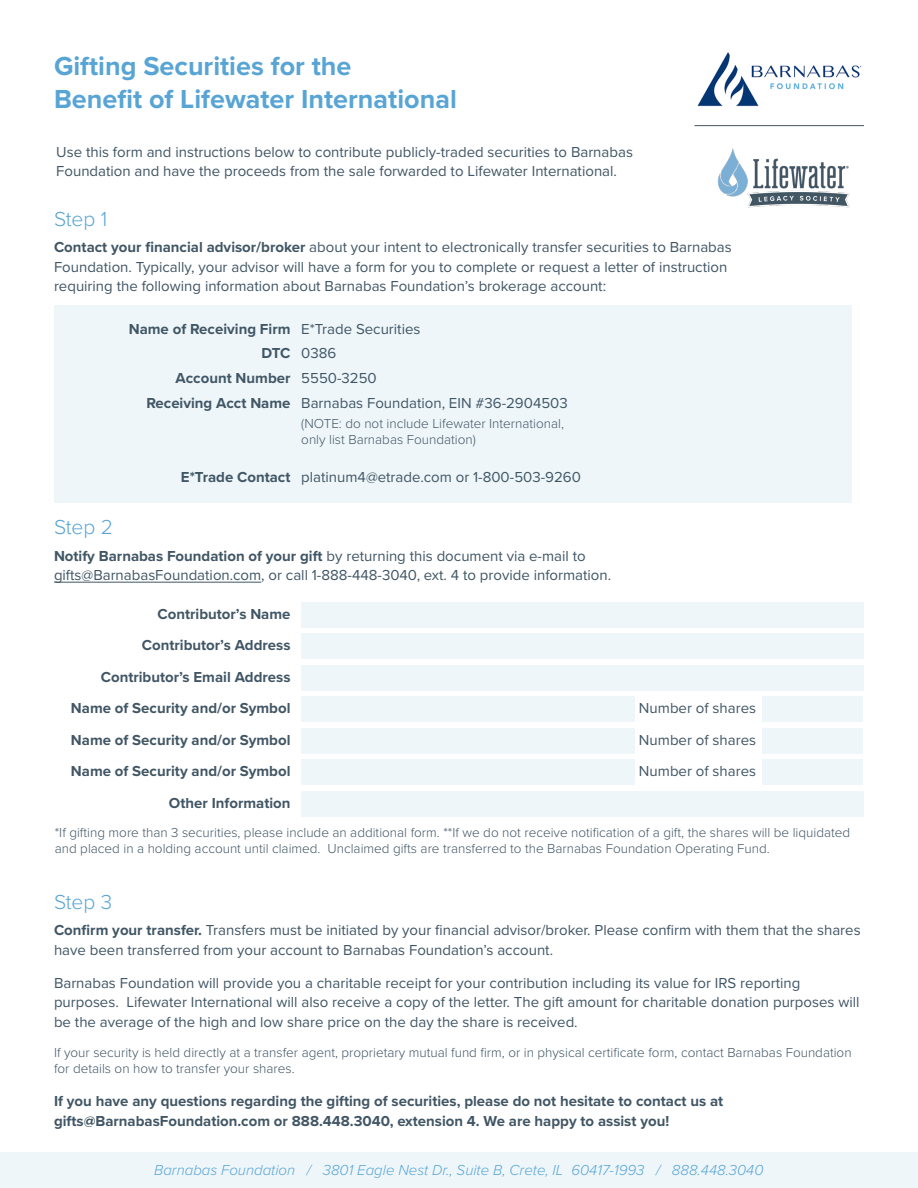
<style>
.page{position:relative;width:918px;height:1188px;background:#fff}
.page>*{position:absolute;margin:0;border:0;box-sizing:border-box;transform-origin:0 0}
.t1{font:700 27px/32.4px "Proxima Nova";color:#58a5d5}
.t2{font:300 21px "Proxima Nova";color:#58a5d5}
.t3{font:15px/19.5px "Proxima Nova";color:#415665}
.t4{font:700 15px/19.5px "Proxima Nova";color:#415665}
.t5{font:italic 300 15px "Proxima Nova";color:#58a5d5}
.t6{font:300 13.5px/16.5px "Proxima Nova";color:#415665}
.s1{font-weight:700}
</style>
<div class="page">
<img style="left:697px;top:52px;width:165px;height:54px">
<img style="left:717px;top:148px;width:133px;height:60px">
<div style="left:0;top:1152px;width:918px;height:36px;background:#eef6fa"></div>
<div style="left:55px;top:305px;width:797px;height:198px;background:#eef6fa"></div>
<hr style="left:694px;top:125px;width:170px;height:1px;background:#435664">
<hr style="left:54px;top:582px;width:207px;height:1px;background:#415665">
<div style="left:301px;top:791px;width:563px;height:26px;background:#eef6fa"></div>
<div style="left:301px;top:759px;width:333px;height:26px;background:#eef6fa"></div>
<div style="left:763px;top:759px;width:100px;height:26px;background:#eef6fa"></div>
<div style="left:301px;top:728px;width:333px;height:26px;background:#eef6fa"></div>
<div style="left:763px;top:728px;width:100px;height:26px;background:#eef6fa"></div>
<div style="left:301px;top:696px;width:333px;height:26px;background:#eef6fa"></div>
<div style="left:763px;top:696px;width:100px;height:26px;background:#eef6fa"></div>
<div style="left:301px;top:665px;width:563px;height:26px;background:#eef6fa"></div>
<div style="left:301px;top:633px;width:563px;height:26px;background:#eef6fa"></div>
<div style="left:301px;top:602px;width:563px;height:25px;background:#eef6fa"></div>
<p class="t1" style="left:54px;top:50px;width:404px">Gifting Securities for the<br>Benefit of Lifewater International</p>
<p class="t3" style="left:56px;top:142px;width:578px">Use this form and instructions below to contribute publicly-traded securities to Barnabas<br>Foundation and have the proceeds from the sale forwarded to Lifewater International.</p>
<p class="t2" style="left:54px;top:203px;width:55px">Step 1</p>
<p class="t3" style="left:54px;top:237px;width:679px"><span class="s1">Contact your financial advisor/broker</span> about your intent to electronically transfer securities to Barnabas<br>Foundation. Typically, your advisor will have a form for you to complete or request a letter of instruction requiring the following information about Barnabas Foundation’s brokerage account:</p>
<p class="t4" style="left:129px;top:318px;width:163px">Name of Receiving Firm</p>
<p class="t4" style="left:261px;top:343px;width:31px">DTC</p>
<p class="t4" style="left:176px;top:368px;width:117px">Account Number</p>
<p class="t4" style="left:146px;top:393px;width:146px">Receiving Acct Name</p>
<p class="t3" style="left:301px;top:318px;width:121px">E*Trade Securities</p>
<p class="t3" style="left:301px;top:343px;width:37px">0386</p>
<p class="t3" style="left:301px;top:368px;width:77px">5550-3250</p>
<p class="t3" style="left:301px;top:392px;width:268px">Barnabas Foundation, EIN #36-2904503</p>
<p class="t2" style="left:54px;top:511px;width:61px">Step 2</p>
<p class="t4" style="left:181px;top:467px;width:111px">E*Trade Contact</p>
<p class="t6" style="left:301px;top:414px;width:264px">(NOTE: do not include Lifewater International, only list Barnabas Foundation)</p>
<p class="t3" style="left:301px;top:467px;width:281px">platinum4@etrade.com or 1-800-503-9260</p>
<p class="t3" style="left:54px;top:545px;width:559px"><span class="s1">Notify Barnabas Foundation of your gift</span> by returning this document via e-mail to gifts@BarnabasFoundation.com, or call 1-888-448-3040, ext. 4 to provide information.</p>
<p class="t4" style="left:158px;top:604px;width:134px">Contributor’s Name</p>
<p class="t4" style="left:142px;top:635px;width:150px">Contributor’s Address</p>
<p class="t4" style="left:101px;top:667px;width:191px">Contributor’s Email Address</p>
<p class="t4" style="left:71px;top:698px;width:221px">Name of Security and/or Symbol</p>
<p class="t4" style="left:71px;top:730px;width:221px">Name of Security and/or Symbol</p>
<p class="t4" style="left:71px;top:761px;width:221px">Name of Security and/or Symbol</p>
<p class="t4" style="left:169px;top:793px;width:123px">Other Information</p>
<p class="t3" style="left:639px;top:698px;width:119px">Number of shares</p>
<p class="t3" style="left:639px;top:729px;width:119px">Number of shares</p>
<p class="t3" style="left:639px;top:761px;width:119px">Number of shares</p>
<p class="t6" style="left:55px;top:824px;width:797px">*If gifting more than 3 securities, please include an additional form. **If we do not receive notification of a gift, the shares will be liquidated and placed in a holding account until claimed. Unclaimed gifts are transferred to the Barnabas Foundation Operating Fund.</p>
<p class="t2" style="left:54px;top:886px;width:60px">Step 3</p>
<p class="t3" style="left:54px;top:920px;width:808px"><span class="s1">Confirm your transfer.</span> Transfers must be initiated by your financial advisor/broker. Please confirm with them that the shares have been transferred from your account to Barnabas Foundation’s account.</p>
<p class="t3" style="left:54px;top:973px;width:807px">Barnabas Foundation will provide you a charitable receipt for your contribution including its value for IRS reporting purposes. Lifewater International will also receive a copy of the letter. The gift amount for charitable donation purposes will be the average of the high and low share price on the day the share is received.</p>
<p class="t6" style="left:54px;top:1044px;width:799px">If your security is held directly at a transfer agent, proprietary mutual fund firm, or in physical certificate form, contact Barnabas Foundation for details on how to transfer your shares.</p>
<p class="t4" style="left:54px;top:1091px;width:671px">If you have any questions regarding the gifting of securities, please do not hesitate to contact us at gifts@BarnabasFoundation.com or 888.448.3040, extension 4. We are happy to assist you!</p>
<p class="t5" style="left:154px;top:1159px;width:611px">Barnabas Foundation / 3801 Eagle Nest Dr., Suite B, Crete, IL 60417-1993 / 888.448.3040</p>
</div>
